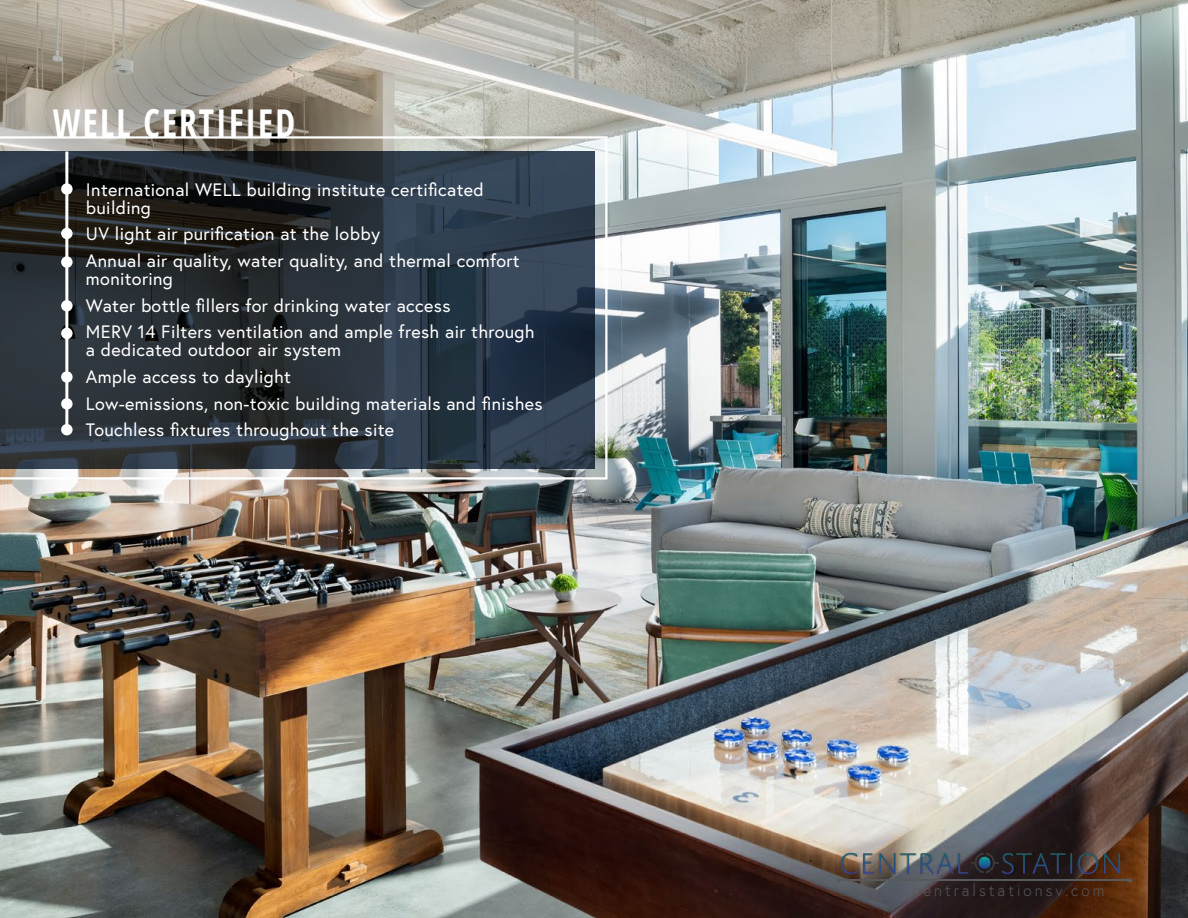
<style>
.page{position:relative;width:1188px;height:918px;background:#fff}
.page>*{position:absolute;margin:0;border:0;box-sizing:border-box;transform-origin:0 0}
.t1{font:700 38.4px "Open Sans Condensed";letter-spacing:.06em;color:#fff;scale:.92 1}
.t2{font:18px/26.7px "Europa";letter-spacing:.02em;color:#fff}
.t3{font:300 16.5px "Europa";letter-spacing:.2em;color:#58595b;scale:.92 1}
</style>
<div class="page">
<img style="left:0;top:0;width:1188px;height:918px">
<svg style="left:0;top:35px;width:364px;height:101px;background:#9a9488"></svg>
<img style="left:835px;top:843px;width:297px;height:39px">
<svg style="left:837px;top:878px;width:4px;height:5px"></svg>
<svg style="left:1128px;top:878px;width:4px;height:5px"></svg>
<hr style="left:840px;top:880px;width:288px;height:1px;background:#58595b">
<svg style="left:0;top:136px;width:608px;height:344px;background:#363e46"></svg>
<hr style="left:65px;top:152px;width:3px;height:280px;background:#fff">
<div style="left:61px;top:228px;width:12px;height:11px;background:#fff;border-radius:50%"></div>
<div style="left:61px;top:183px;width:12px;height:12px;background:#fff;border-radius:50%"></div>
<div style="left:61px;top:256px;width:12px;height:12px;background:#fff;border-radius:50%"></div>
<div style="left:61px;top:300px;width:12px;height:12px;background:#fff;border-radius:50%"></div>
<div style="left:61px;top:328px;width:12px;height:11px;background:#fff;border-radius:50%"></div>
<div style="left:61px;top:371px;width:12px;height:12px;background:#fff;border-radius:50%"></div>
<div style="left:61px;top:398px;width:12px;height:12px;background:#fff;border-radius:50%"></div>
<div style="left:61px;top:424px;width:12px;height:11px;background:#fff;border-radius:50%"></div>
<h1 class="t1" style="left:53px;top:97px;width:265px">WELL CERTIFIED</h1>
<p class="t2" style="left:86px;top:180px;width:399px;line-height:18px">International WELL building institute certificated building</p>
<p class="t2" style="left:86px;top:220px;width:435px">UV light air purification at the lobby<br>Annual air quality, water quality, and thermal comfort</p>
<p class="t2" style="left:86px;top:265px;width:450px">monitoring<br>Water bottle fillers for drinking water access<br>MERV 14 Filters ventilation and ample fresh air through</p>
<p class="t2" style="left:86px;top:336px;width:458px">a dedicated outdoor air system<br>Ample access to daylight<br>Low-emissions, non-toxic building materials and finishes Touchless fixtures throughout the site</p>
<p class="t3" style="left:864px;top:880px;width:262px">www.centralstationsv.com</p>
</div>
